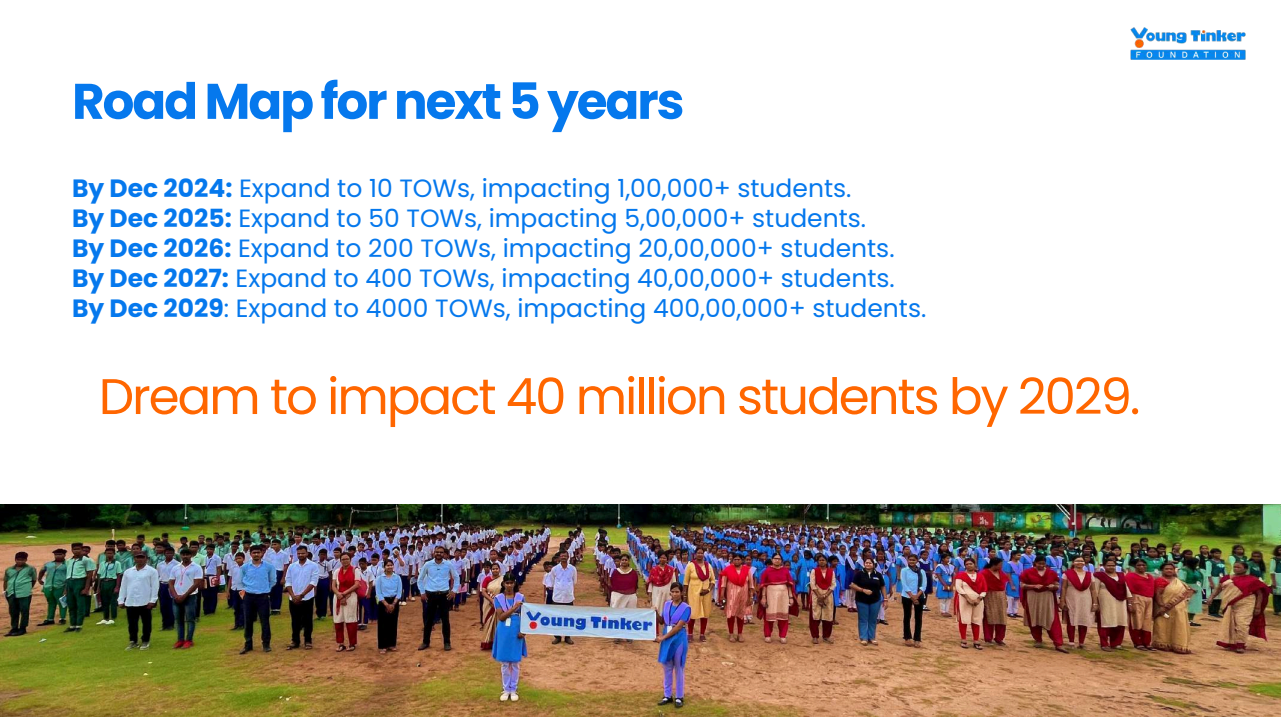
<style>
.page{position:relative;width:1281px;height:720px;background:#fff}
.page>*{position:absolute;margin:0;border:0;box-sizing:border-box;transform-origin:0 0}
.t1{font:50px "Poppins";letter-spacing:-.04em;color:#f60}
.t2{font:700 50px "Poppins";letter-spacing:-.04em;color:#0578ed}
.t3{font:25px/30px "Poppins";color:#0578ed}
.s1{font-weight:700}
</style>
<div class="page">
<img style="left:0;top:504px;width:1281px;height:213px">
<img style="left:1130px;top:27px;width:116px;height:33px">
<h1 class="t2" style="left:72px;top:66px;width:614px">Road Map for next 5 years</h1>
<p class="t3" style="left:72px;top:173px;width:856px"><span class="s1">By Dec 2024:</span> Expand to 10 TOWs, impacting 1,00,000+ students.<br><span class="s1">By Dec 2025:</span> Expand to 50 TOWs, impacting 5,00,000+ students.<br><span class="s1">By Dec 2026:</span> Expand to 200 TOWs, impacting 20,00,000+ students.<br><span class="s1">By Dec 2027:</span> Expand to 400 TOWs, impacting 40,00,000+ students.<br><span class="s1">By Dec 2029</span>: Expand to 4000 TOWs, impacting 400,00,000+ students.</p>
<h1 class="t1" style="left:99px;top:362px;width:1043px">Dream to impact 40 million students by 2029.</h1>
</div>
